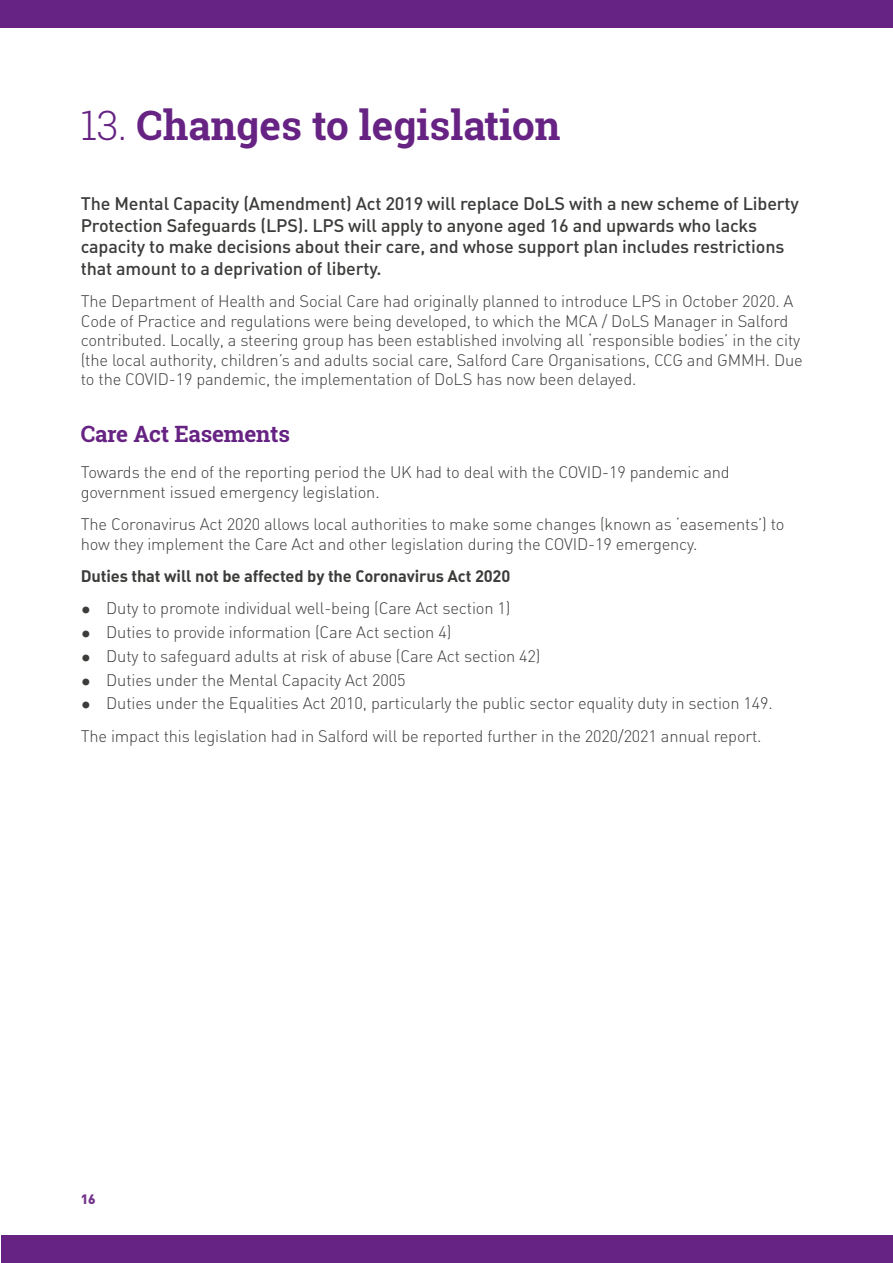
<style>
.page{position:relative;width:893px;height:1263px;background:#fff}
.page>*{position:absolute;margin:0;border:0;box-sizing:border-box;transform-origin:0 0}
.Section_head{font:700 40.5px "Roboto Slab";color:#662383}
.Sub_head{font:700 22.5px "Roboto Slab";letter-spacing:-.01em;color:#662383}
.Intro_text{font:500 18px/21.6px "DIN Salford";letter-spacing:-.01em;color:#3c3c3b}
.Body_text{font:300 16.5px/19.5px "DIN Salford";letter-spacing:-.01em;color:#3c3c3b}
.bullet{font:300 16.5px "DIN Salford";letter-spacing:-.01em;color:#3c3c3b}
.Body_text-2{font:700 16.5px "DIN Salford";letter-spacing:-.01em;color:#3c3c3b}
.t1{font:900 13.5px "DIN Salford";color:#73368c}
.s1{font-weight:300}
.s2{font-weight:700;font-size:21px}
</style>
<div class="page">
<div style="left:0;top:0;width:893px;height:28px;background:#662383"></div>
<div style="left:1px;top:1235px;width:892px;height:28px;background:#662383"></div>
<h2 class="Section_head" style="left:81px;top:98px;width:481px"><span class="s1">13.</span> Changes to legislation</h2>
<p class="Intro_text" style="left:81px;top:193px;width:720px">The Mental Capacity (Amendment) Act 2019 will replace DoLS with a new scheme of Liberty Protection Safeguards (LPS). LPS will apply to anyone aged 16 and upwards who lacks capacity to make decisions about their care, and whose support plan includes restrictions that amount to a deprivation of liberty.</p>
<p class="Body_text" style="left:81px;top:291px;width:723px">The Department of Health and Social Care had originally planned to introduce LPS in October 2020. A Code of Practice and regulations were being developed, to which the MCA / DoLS Manager in Salford contributed. Locally, a steering group has been established involving all ‘responsible bodies’ in the city (the local authority, children’s and adults social care, Salford Care Organisations, CCG and GMMH. Due to the COVID-19 pandemic, the implementation of DoLS has now been delayed.</p>
<h3 class="Sub_head" style="left:81px;top:418px;width:211px">Care Act Easements</h3>
<p class="Body_text" style="left:81px;top:463px;width:651px">Towards the end of the reporting period the UK had to deal with the COVID-19 pandemic and government issued emergency legislation.</p>
<p class="Body_text" style="left:81px;top:514px;width:705px">The Coronavirus Act 2020 allows local authorities to make some changes (known as ‘easements’) to how they implement the Care Act and other legislation during the COVID-19 emergency.</p>
<p class="Body_text-2" style="left:81px;top:566px;width:431px">Duties that will not be affected by the Coronavirus Act 2020</p>
<p class="bullet" style="left:81px;top:598px;width:431px"><span class="s2">•</span> Duty to promote individual well-being (Care Act section 1)</p>
<p class="bullet" style="left:81px;top:622px;width:372px"><span class="s2">•</span> Duties to provide information (Care Act section 4)</p>
<p class="bullet" style="left:81px;top:646px;width:461px"><span class="s2">•</span> Duty to safeguard adults at risk of abuse (Care Act section 42)</p>
<p class="bullet" style="left:81px;top:670px;width:326px"><span class="s2">•</span> Duties under the Mental Capacity Act 2005</p>
<p class="bullet" style="left:81px;top:693px;width:694px"><span class="s2">•</span> Duties under the Equalities Act 2010, particularly the public sector equality duty in section 149.</p>
<p class="Body_text" style="left:81px;top:726px;width:682px">The impact this legislation had in Salford will be reported further in the 2020/2021 annual report.</p>
<p class="t1" style="left:81px;top:1190px;width:16px">16</p>
</div>
